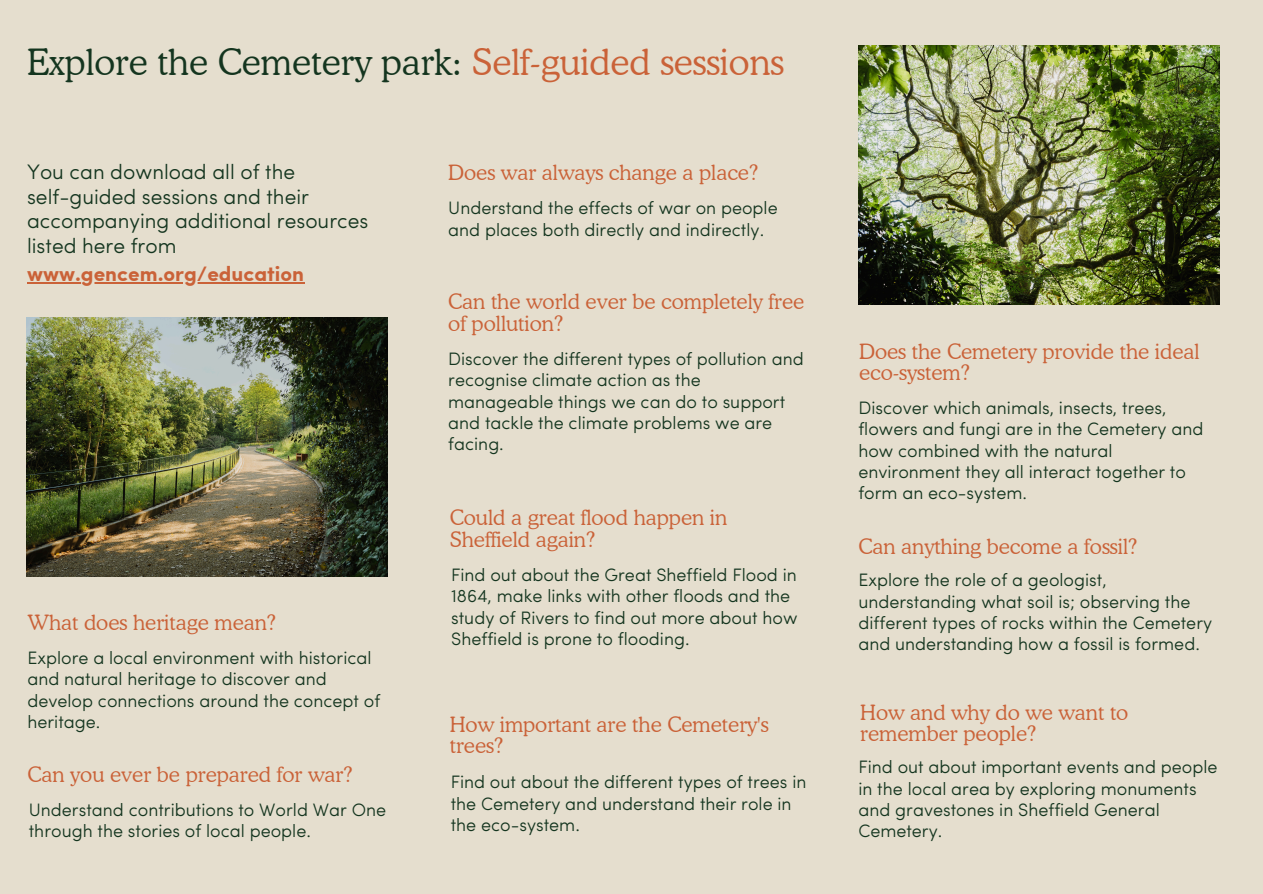
<style>
.page{position:relative;width:1263px;height:894px;background:#fff}
.page>*{position:absolute;margin:0;border:0;box-sizing:border-box;transform-origin:0 0}
.t1{font:300 36px "Cooper BT";color:#14351f}
.t2{font:300 21px/21.3px "Cooper BT";color:#ca6238}
.t3{font:300 21px/24.8px "Sofia Pro";color:#14351f}
.t4{font:700 21px "Sofia Pro";color:#ca6238}
.t5{font:300 18px/21.3px "Sofia Pro";color:#14351f}
.s1{color:#ca6238}
</style>
<div class="page">
<div style="left:0;top:0;width:1263px;height:893px;background:#e5dece"></div>
<img style="left:858px;top:45px;width:361px;height:260px">
<hr style="left:27px;top:282px;width:54px;height:1px;background:#ca6238">
<hr style="left:81px;top:282px;width:223px;height:1px;background:#ca6238">
<img style="left:26px;top:317px;width:361px;height:259px">
<h1 class="t1" style="left:27px;top:41px;width:758px">Explore the Cemetery park: <span class="s1">Self-guided sessions</span></h1>
<h2 class="t3" style="left:27px;top:161px;width:343px">You can download all of the self-guided sessions and their accompanying additional resources listed here from</h2>
<h2 class="t4" style="left:27px;top:258px;width:278px">www.gencem.org/education</h2>
<p class="t2" style="left:27px;top:611px;width:250px">What does heritage mean?</p>
<h2 class="t5" style="left:27px;top:648px;width:354px">Explore a local environment with historical and natural heritage to discover and develop connections around the concept of heritage.</h2>
<h2 class="t2" style="left:27px;top:763px;width:327px">Can you ever be prepared for war?</h2>
<p class="t5" style="left:29px;top:800px;width:359px">Understand contributions to World War One through the stories of local people.</p>
<p class="t2" style="left:448px;top:162px;width:312px">Does war always change a place?</p>
<h2 class="t5" style="left:448px;top:199px;width:331px">Understand the effects of war on people and places both directly and indirectly.</h2>
<h2 class="t2" style="left:448px;top:291px;width:358px">Can the world ever be completely free of pollution?</h2>
<p class="t5" style="left:448px;top:349px;width:357px">Discover the different types of pollution and recognise climate action as the manageable things we can do to support and tackle the climate problems we are facing.</p>
<h2 class="t2" style="left:450px;top:507px;width:279px">Could a great flood happen in<br>Sheffield again?</h2>
<p class="t5" style="left:451px;top:565px;width:348px">Find out about the Great Sheffield Flood in 1864, make links with other floods and the study of Rivers to find out more about how Sheffield is prone to flooding.</p>
<h2 class="t2" style="left:450px;top:713px;width:320px">How important are the Cemetery's trees?</h2>
<h2 class="t5" style="left:451px;top:773px;width:357px">Find out about the different types of trees in the Cemetery and understand their role in the eco-system.</h2>
<p class="t2" style="left:859px;top:340px;width:342px">Does the Cemetery provide the ideal eco-system?</p>
<p class="t5" style="left:858px;top:398px;width:347px">Discover which animals, insects, trees, flowers and fungi are in the Cemetery and how combined with the natural environment they all interact together to form an eco-system.</p>
<p class="t2" style="left:858px;top:535px;width:281px">Can anything become a fossil?</p>
<h2 class="t5" style="left:858px;top:570px;width:355px">Explore the role of a geologist, understanding what soil is; observing the different types of rocks within the Cemetery and understanding how a fossil is formed.</h2>
<h2 class="t2" style="left:860px;top:701px;width:270px">How and why do we want to remember people?</h2>
<p class="t5" style="left:858px;top:757px;width:361px">Find out about important events and people in the local area by exploring monuments and gravestones in Sheffield General<br>Cemetery.</p>
</div>
